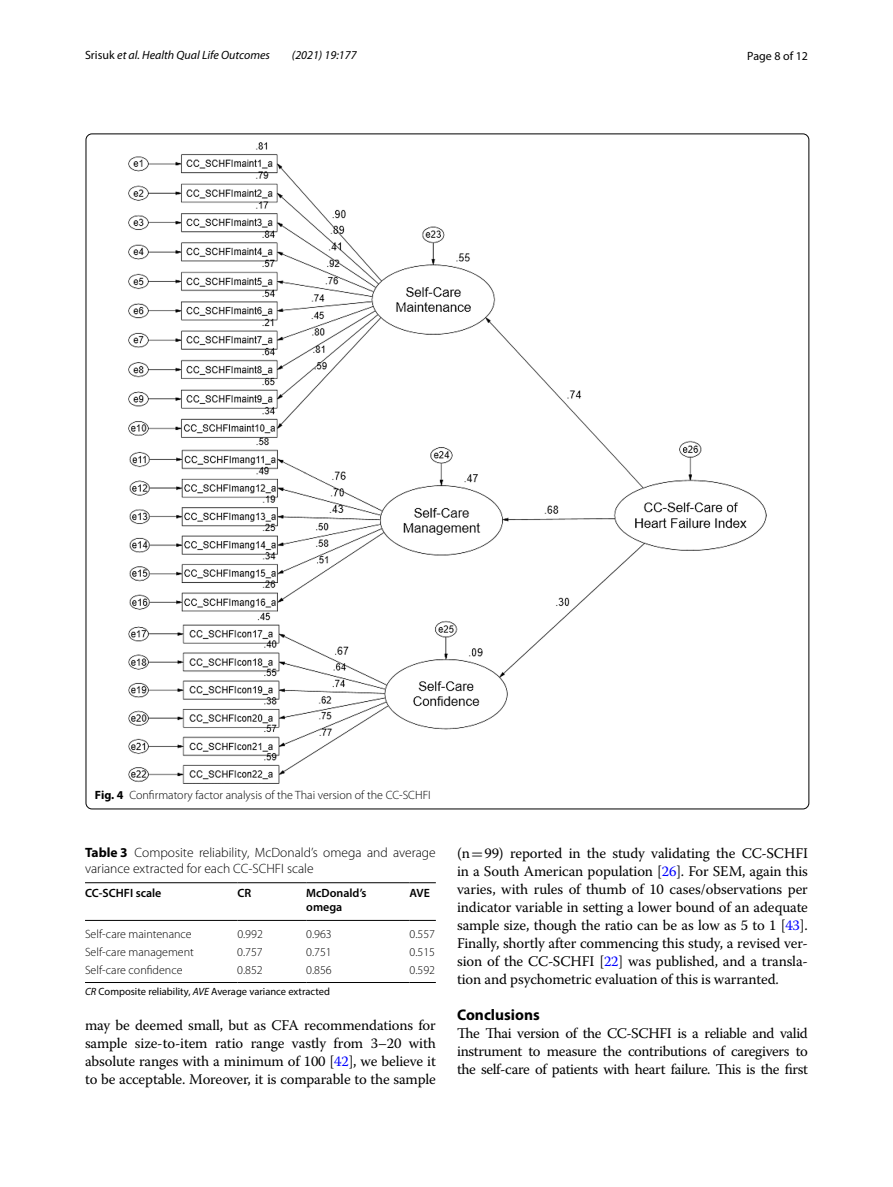
<style>
.page{position:relative;width:893px;height:1187px;background:#fff}
.page>*{position:absolute;margin:0;border:0;box-sizing:border-box;transform-origin:0 0}
.t1{font:700 15.45px "Myriad Pro";color:#000}
.t2{font:14.7px/18px "Warnock Pro";letter-spacing:-.01em;color:#000;text-align:justify}
.t3{font:300 13.5px/16.5px "Myriad Pro";color:#000}
.t4{font:300 12px "Myriad Pro";color:#000}
.t5{font:italic 12px "Myriad Pro";color:#000}
.t6{font:600 12px/13.5px "Myriad Pro";color:#000}
.t7{font:12px "Myriad Pro";color:#000}
.t8{font:10.5px "Myriad Pro";color:#000}
.s1{font-style:normal}
.s2{font-weight:700}
.s3{font-style:italic}
.s4{color:#00f}
.s5{font-family:"MTSY"}
</style>
<div class="page">
<img style="left:129px;top:143px;width:637px;height:640px">
<hr style="left:85px;top:882px;width:152px;height:1px;background:#000">
<hr style="left:85px;top:920px;width:152px;height:1px;background:#000">
<hr style="left:237px;top:882px;width:69px;height:1px;background:#000">
<hr style="left:237px;top:920px;width:69px;height:1px;background:#000">
<hr style="left:306px;top:882px;width:104px;height:1px;background:#000">
<hr style="left:306px;top:920px;width:104px;height:1px;background:#000">
<svg style="left:410px;top:882px;width:26px;height:1px"></svg>
<svg style="left:410px;top:920px;width:26px;height:1px"></svg>
<hr style="left:85px;top:982px;width:152px;height:1px;background:#000">
<hr style="left:237px;top:982px;width:69px;height:1px;background:#000">
<hr style="left:306px;top:982px;width:104px;height:1px;background:#000">
<svg style="left:410px;top:982px;width:26px;height:1px"></svg>
<p class="t5" style="left:85px;top:48px;width:187px"><span class="s1">Srisuk</span> et al. Health Qual Life Outcomes</p>
<p class="t5" style="left:292px;top:48px;width:66px">(2021) 19:177</p>
<p class="t7" style="left:747px;top:48px;width:62px">Page 8 of 12</p>
<p class="t4" style="left:95px;top:788px;width:337px"><span class="s2">Fig. 4</span> Confirmatory factor analysis of the Thai version of the CC-SCHFI</p>
<p class="t3" style="left:85px;top:844px;width:352px"><span class="s2">Table 3</span> Composite reliability, McDonald’s omega and average variance extracted for each CC-SCHFI scale</p>
<p class="t6" style="left:85px;top:886px;width:78px">CC-SCHFI scale</p>
<p class="t6" style="left:237px;top:886px;width:15px">CR</p>
<p class="t6" style="left:306px;top:886px;width:62px">McDonald’s omega</p>
<p class="t6" style="left:410px;top:886px;width:22px">AVE</p>
<p class="t4" style="left:85px;top:926px;width:108px">Self-care maintenance</p>
<p class="t4" style="left:237px;top:926px;width:27px">0.992</p>
<p class="t4" style="left:306px;top:926px;width:27px">0.963</p>
<p class="t4" style="left:410px;top:926px;width:27px">0.557</p>
<p class="t4" style="left:85px;top:945px;width:110px">Self-care management</p>
<p class="t4" style="left:237px;top:945px;width:27px">0.757</p>
<p class="t4" style="left:306px;top:945px;width:27px">0.751</p>
<p class="t4" style="left:410px;top:945px;width:27px">0.515</p>
<p class="t4" style="left:85px;top:963px;width:99px">Self-care confidence</p>
<p class="t4" style="left:237px;top:963px;width:27px">0.852</p>
<p class="t4" style="left:306px;top:963px;width:27px">0.856</p>
<p class="t4" style="left:410px;top:963px;width:27px">0.592</p>
<p class="t8" style="left:85px;top:985px;width:246px"><span class="s3">CR</span> Composite reliability, <span class="s3">AVE</span> Average variance extracted</p>
<p class="t2" style="left:85px;top:1015px;width:352px">may be deemed small, but as CFA recommendations for sample size-to-item ratio range vastly from 3–20 with absolute ranges with a minimum of 100 [<span class="s4">42</span>], we believe it to be acceptable. Moreover, it is comparable to the sample</p>
<p class="t2" style="left:457px;top:844px;width:352px">(n<span class="s5">=</span>99) reported in the study validating the CC-SCHFI in a South American population [<span class="s4">26</span>]. For SEM, again this varies, with rules of thumb of 10 cases/observations per indicator variable in setting a lower bound of an adequate sample size, though the ratio can be as low as 5 to 1 [<span class="s4">43</span>].<br>Finally, shortly after commencing this study, a revised ver&shy;sion of the CC-SCHFI [<span class="s4">22</span>] was published, and a transla&shy;tion and psychometric evaluation of this is warranted.</p>
<p class="t1" style="left:457px;top:1005px;width:84px">Conclusions</p>
<p class="t2" style="left:457px;top:1024px;width:352px">The Thai version of the CC-SCHFI is a reliable and valid instrument to measure the contributions of caregivers to the self-care of patients with heart failure. This is the first</p>
</div>
